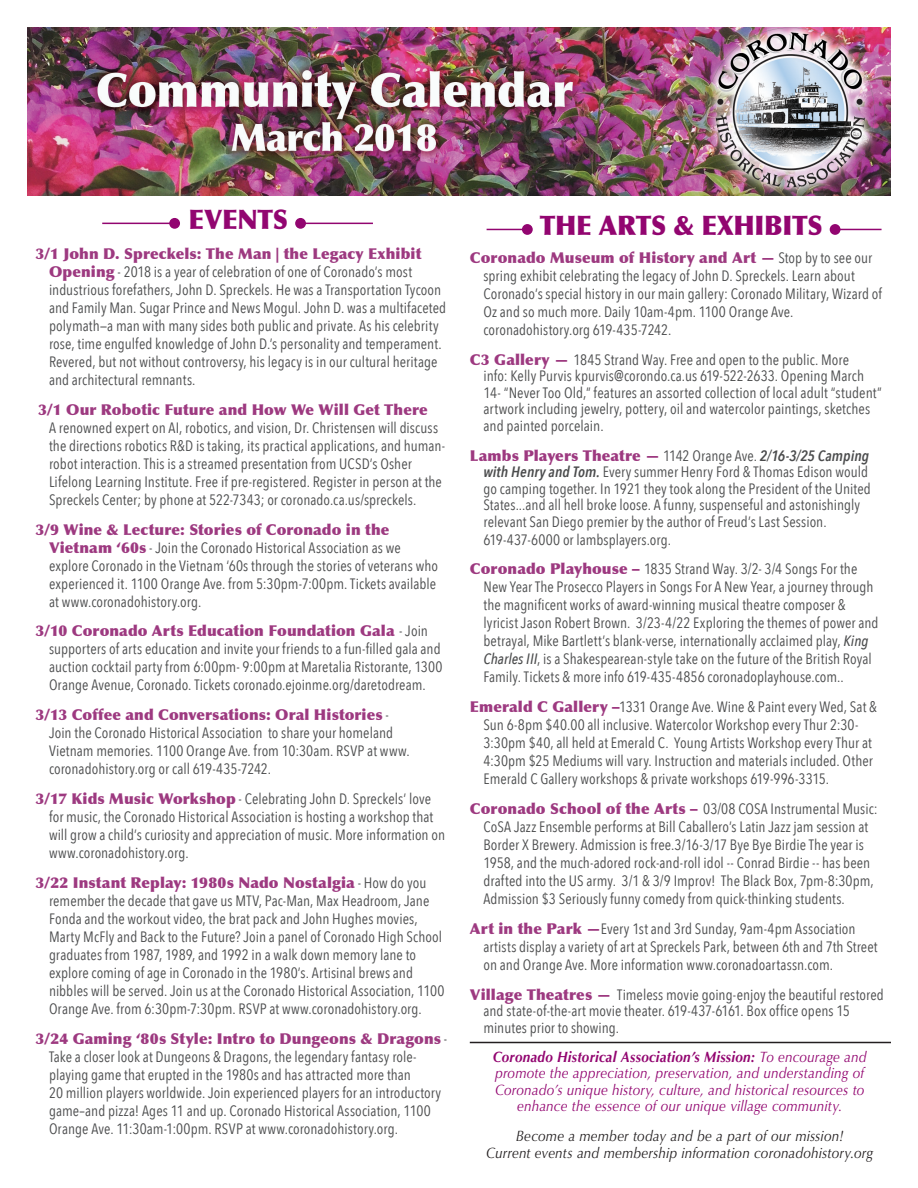
<style>
.page{position:relative;width:918px;height:1188px;background:#fff}
.page>*{position:absolute;margin:0;border:0;box-sizing:border-box;transform-origin:0 0}
.t1{font:900 27px "Optima";letter-spacing:-.01em;color:#920570;scale:.95 1}
.t2{font:15px/18px "Avenir Next Condensed";letter-spacing:.005em;color:#4b4c4d}
.t3{font:900 15px "Optima";letter-spacing:.005em;color:#9d3980}
.t4{font:italic 15px/16.5px "Optima";letter-spacing:.01em;color:#920570;text-align:center;scale:.9 1}
.t5{font:italic 15px/16.5px "Optima";letter-spacing:.015em;color:#231f20;text-align:center;scale:.9 1}
.s1{font-family:"Optima";font-weight:900;color:#9d3980}
.s2{font-family:"Avenir Next Condensed";font-weight:400;color:#4b4c4d}
.s3{font-family:"Avenir Next Condensed";font-weight:600;font-style:italic;color:#4b4c4d}
.s4{font-weight:600;font-style:italic}
.s5{font-weight:500;font-style:italic}
.s6{font-weight:700}
</style>
<div class="page">
<img style="left:27px;top:27px;width:864px;height:168px">
<hr style="left:102px;top:223px;width:70px;height:1px;background:#920570">
<div style="left:169px;top:218px;width:11px;height:11px;background:#920570;border-radius:50%"></div>
<hr style="left:303px;top:223px;width:70px;height:1px;background:#920570">
<div style="left:295px;top:218px;width:11px;height:11px;background:#920570;border-radius:50%"></div>
<hr style="left:487px;top:229px;width:38px;height:1px;background:#920570">
<div style="left:522px;top:224px;width:11px;height:11px;background:#920570;border-radius:50%"></div>
<hr style="left:837px;top:229px;width:45px;height:1px;background:#920570">
<div style="left:830px;top:224px;width:11px;height:11px;background:#920570;border-radius:50%"></div>
<hr style="left:470px;top:1042px;width:421px;height:1px;background:#231f20">
<h1 class="t1" style="left:189px;top:203px;width:106px">EVENTS</h1>
<h1 class="t1" style="left:540px;top:209px;width:299px">THE ARTS &amp; EXHIBITS</h1>
<p class="t3" style="left:36px;top:244px;width:387px">3/1 John D. Spreckels: The Man | the Legacy Exhibit</p>
<p class="t2" style="left:49px;top:262px;width:399px"><span class="s1">Opening</span> - 2018 is a year of celebration of one of Coronado’s most industrious forefathers, John D. Spreckels. He was a Transportation Tycoon and Family Man. Sugar Prince and News Mogul. John D. was a multifaceted polymath—a man with many sides both public and private. As his celebrity rose, time engulfed knowledge of John D.’s personality and temperament.<br>Revered, but not without controversy, his legacy is in our cultural heritage and architectural remnants.</p>
<p class="t3" style="left:38px;top:400px;width:391px">3/1 Our Robotic Future and How We Will Get There</p>
<p class="t2" style="left:49px;top:418px;width:398px">A renowned expert on AI, robotics, and vision, Dr. Christensen will discuss the directions robotics R&amp;D is taking, its practical applications, and human&shy;robot interaction. This is a streamed presentation from UCSD’s Osher Lifelong Learning Institute. Free if pre-registered. Register in person at the Spreckels Center; by phone at 522-7343; or coronado.ca.us/spreckels.</p>
<p class="t3" style="left:36px;top:520px;width:355px">3/9 Wine &amp; Lecture: Stories of Coronado in the</p>
<p class="t2" style="left:49px;top:538px;width:391px"><span class="s1">Vietnam ‘60s</span> - Join the Coronado Historical Association as we explore Coronado in the Vietnam ‘60s through the stories of veterans who experienced it. 1100 Orange Ave. from 5:30pm-7:00pm. Tickets available at www.coronadohistory.org.</p>
<p class="t3" style="left:36px;top:622px;width:394px">3/10 Coronado Arts Education Foundation Gala <span class="s2">- Join</span></p>
<p class="t2" style="left:49px;top:639px;width:395px;text-align:justify">supporters of arts education and invite your friends to a fun-filled gala and auction cocktail party from 6:00pm- 9:00pm at Maretalia Ristorante, 1300<br>Orange Avenue, Coronado. Tickets coronado.ejoinme.org/daretodream.</p>
<p class="t3" style="left:36px;top:706px;width:355px">3/13 Coffee and Conversations: Oral Histories <span class="s2">-</span></p>
<p class="t2" style="left:49px;top:723px;width:362px">Join the Coronado Historical Association to share your homeland<br>Vietnam memories. 1100 Orange Ave. from 10:30am. RSVP at www. coronadohistory.org or call 619-435-7242.</p>
<p class="t2" style="left:49px;top:789px;width:398px;text-indent:-14px"><span class="s1">3/17 Kids Music Workshop</span> - Celebrating John D. Spreckels’ love for music, the Coronado Historical Association is hosting a workshop that will grow a child’s curiosity and appreciation of music. More information on www.coronadohistory.org.</p>
<p class="t3" style="left:36px;top:874px;width:392px">3/22 Instant Replay: 1980s Nado Nostalgia <span class="s2">- How do you</span></p>
<p class="t2" style="left:49px;top:891px;width:397px">remember the decade that gave us MTV, Pac-Man, Max Headroom, Jane Fonda and the workout video, the brat pack and John Hughes movies, Marty McFly and Back to the Future? Join a panel of Coronado High School graduates from 1987, 1989, and 1992 in a walk down memory lane to explore coming of age in Coronado in the 1980’s. Artisinal brews and nibbles will be served. Join us at the Coronado Historical Association, 1100<br>Orange Ave. from 6:30pm-7:30pm. RSVP at www.coronadohistory.org.</p>
<p class="t3" style="left:36px;top:1030px;width:413px">3/24 Gaming ‘80s Style: Intro to Dungeons &amp; Dragons <span class="s2">-</span></p>
<p class="t2" style="left:49px;top:1047px;width:394px">Take a closer look at Dungeons &amp; Dragons, the legendary fantasy role&shy;playing game that erupted in the 1980s and has attracted more than<br>20 million players worldwide. Join experienced players for an introductory game–and pizza! Ages 11 and up. Coronado Historical Association, 1100<br>Orange Ave. 11:30am-1:00pm. RSVP at www.coronadohistory.org.</p>
<p class="t3" style="left:470px;top:248px;width:404px">Coronado Museum of History and Art — <span class="s2">Stop by to see our</span></p>
<p class="t2" style="left:483px;top:266px;width:400px">spring exhibit celebrating the legacy of John D. Spreckels. Learn about Coronado’s special history in our main gallery: Coronado Military, Wizard of Oz and so much more. Daily 10am-4pm. 1100 Orange Ave. coronadohistory.org 619-435-7242.</p>
<p class="t2" style="left:483px;top:350px;width:400px;line-height:16.5px;text-indent:-13px"><span class="s1">C3 Gallery —</span> 1845 Strand Way. Free and open to the public. More<br>info: Kelly Purvis kpurvis@corondo.ca.us 619-522-2633. Opening March 14- “Never Too Old,” features an assorted collection of local adult “student” artwork including jewelry, pottery, oil and watercolor paintings, sketches and painted porcelain.</p>
<p class="t3" style="left:470px;top:446px;width:401px">Lambs Players Theatre — <span class="s2">1142 Orange Ave.</span> <span class="s3">2/16-3/25 Camping</span></p>
<p class="t2" style="left:483px;top:463px;width:389px;line-height:16.5px"><span class="s4">with Henry and Tom.</span> Every summer Henry Ford &amp; Thomas Edison would go camping together. In 1921 they took along the President of the United States...and all hell broke loose. A funny, suspenseful and astonishingly relevant San Diego premier by the author of Freud’s Last Session.</p>
<p class="t2" style="left:470px;top:524px;width:389px;line-height:29.8px;text-indent:14px">619-437-6000 or lambsplayers.org.<br><span class="s1">Coronado Playhouse –</span> 1835 Strand Way. 3/2- 3/4 Songs For the</p>
<p class="t2" style="left:483px;top:577px;width:397px">New Year The Prosecco Players in Songs For A New Year, a journey through the magnificent works of award-winning musical theatre composer &amp; lyricist Jason Robert Brown. 3/23-4/22 Exploring the themes of power and betrayal, Mike Bartlett’s blank-verse, internationally acclaimed play, <span class="s5">King Charles III</span>, is a Shakespearean-style take on the future of the British Royal Family. Tickets &amp; more info 619-435-4856 coronadoplayhouse.com..</p>
<p class="t2" style="left:483px;top:697px;width:395px;text-indent:-14px"><span class="s1">Emerald C Gallery –</span>1331 Orange Ave. Wine &amp; Paint every Wed, Sat &amp; Sun 6-8pm $40.00 all inclusive. Watercolor Workshop every Thur 2:30- 3:30pm $40, all held at Emerald C. Young Artists Workshop every Thur at 4:30pm $25 Mediums will vary. Instruction and materials included. Other Emerald C Gallery workshops &amp; private workshops 619-996-3315.</p>
<p class="t2" style="left:483px;top:799px;width:396px;text-indent:-14px"><span class="s1">Coronado School of the Arts –</span> 03/08 COSA Instrumental Music:<br>CoSA Jazz Ensemble performs at Bill Caballero’s Latin Jazz jam session at Border X Brewery. Admission is free.3/16-3/17 Bye Bye Birdie The year is 1958, and the much-adored rock-and-roll idol -- Conrad Birdie -- has been drafted into the US army. 3/1 &amp; 3/9 Improv! The Black Box, 7pm-8:30pm, Admission $3 Seriously funny comedy from quick-thinking students.</p>
<p class="t2" style="left:483px;top:919px;width:396px;text-indent:-14px"><span class="s1">Art in the Park —</span>Every 1st and 3rd Sunday, 9am-4pm Association artists display a variety of art at Spreckels Park, between 6th and 7th Street on and Orange Ave. More information www.coronadoartassn.com.</p>
<p class="t2" style="left:483px;top:986px;width:402px;line-height:16.5px;text-indent:-13px"><span class="s1">Village Theatres —</span> Timeless movie going-enjoy the beautiful restored and state-of-the-art movie theater. 619-437-6161. Box office opens 15 minutes prior to showing.</p>
<p class="t4" style="left:493px;top:1048px;width:417px"><span class="s6">Coronado Historical Association’s Mission:</span> To encourage and promote the appreciation, preservation, and understanding of Coronado’s unique history, culture, and historical resources to enhance the essence of our unique village community.</p>
<p class="t5" style="left:486px;top:1128px;width:432px">Become a member today and be a part of our mission!<br>Current events and membership information coronadohistory.org</p>
</div>
